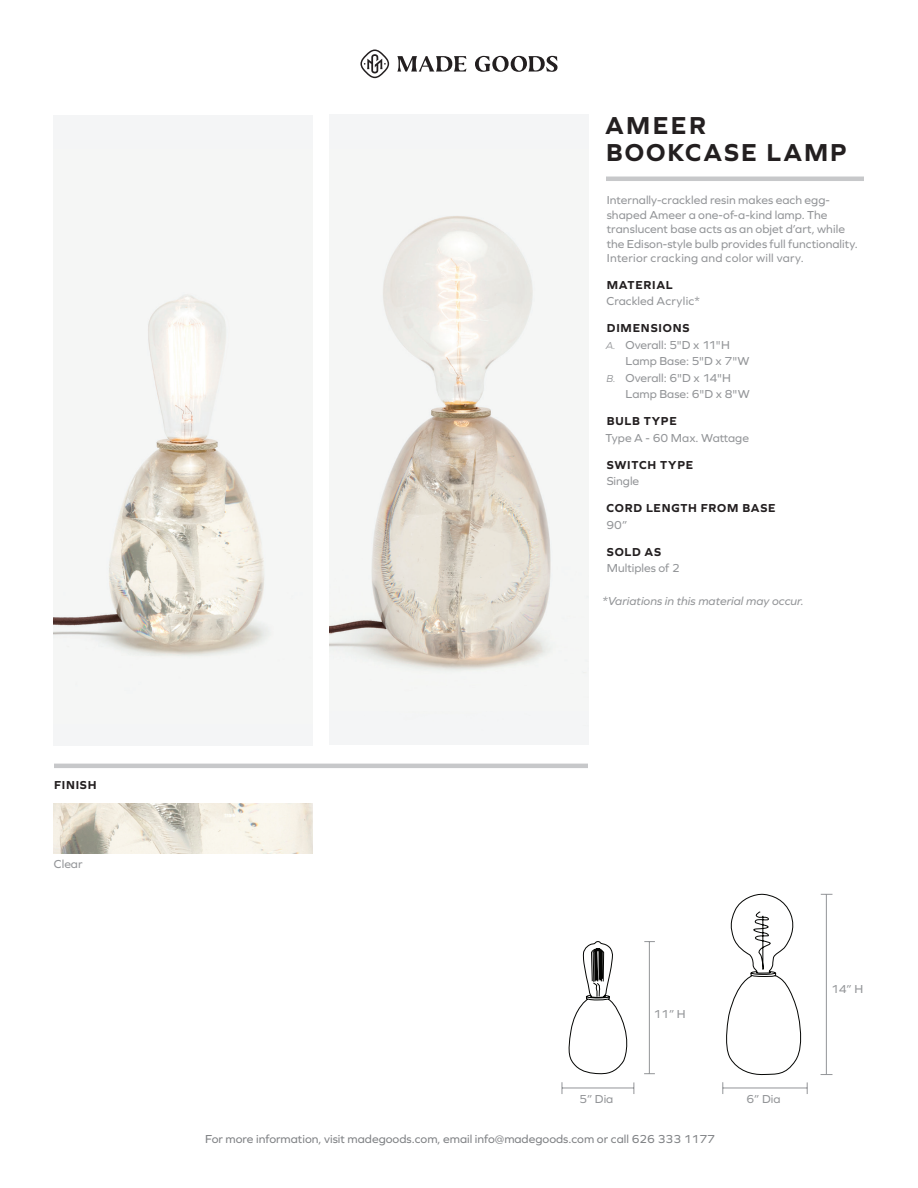
<style>
.page{position:relative;width:918px;height:1188px;background:#fff}
.page>*{position:absolute;margin:0;border:0;box-sizing:border-box;transform-origin:0 0}
.t1{font:700 25.5px/27px "Graphie";letter-spacing:.08em;color:#231f20}
.t2{font:12px/14.4px "Graphie";letter-spacing:.005em;color:#939598}
.t3{font:12px "Graphie";color:#808285}
.t4{font:700 12px "Graphie";letter-spacing:.06em;color:#231f20}
.t5{font:italic 12px "Graphie";color:#939598}
.s1{font-style:italic;font-size:10.5px}
</style>
<div class="page">
<svg style="left:397px;top:56px;width:161px;height:16px"></svg>
<svg style="left:360px;top:50px;width:29px;height:28px"></svg>
<img style="left:54px;top:148px;width:258px;height:546px">
<img style="left:330px;top:148px;width:258px;height:564px">
<hr style="left:562px;top:1088px;width:72px;height:1px;background:#939598">
<svg style="left:634px;top:1082px;width:1px;height:12px"></svg>
<hr style="left:649px;top:942px;width:1px;height:132px;background:#939598">
<hr style="left:54px;top:764px;width:534px;height:4px;background:#c7c8ca">
<hr style="left:606px;top:177px;width:258px;height:4px;background:#c7c8ca">
<img style="left:54px;top:803px;width:258px;height:50px">
<svg style="left:568px;top:941px;width:60px;height:134px"></svg>
<hr style="left:826px;top:894px;width:1px;height:181px;background:#939598">
<svg style="left:722px;top:894px;width:86px;height:200px"></svg>
<p class="t4" style="left:54px;top:778px;width:44px">FINISH</p>
<p class="t2" style="left:54px;top:856px;width:30px">Clear</p>
<h1 class="t1" style="left:605px;top:112px;width:243px">AMEER<br>BOOKCASE LAMP</h1>
<p class="t2" style="left:607px;top:193px;width:253px">Internally-crackled resin makes each egg&shy;shaped Ameer a one-of-a-kind lamp. The translucent base acts as an objet d’art, while the Edison-style bulb provides full functionality.<br>Interior cracking and color will vary.</p>
<p class="t4" style="left:607px;top:278px;width:67px">MATERIAL</p>
<p class="t2" style="left:607px;top:294px;width:95px">Crackled Acrylic*</p>
<p class="t4" style="left:607px;top:321px;width:84px">DIMENSIONS</p>
<p class="t2" style="left:606px;top:337px;width:126px"><span class="s1">A.</span> Overall: 5"D x 11"H</p>
<p class="t2" style="left:626px;top:354px;width:126px">Lamp Base: 5"D x 7"W</p>
<p class="t2" style="left:607px;top:370px;width:126px"><span class="s1">B.</span> Overall: 6"D x 14"H</p>
<p class="t2" style="left:626px;top:387px;width:126px">Lamp Base: 6"D x 8"W</p>
<p class="t4" style="left:607px;top:414px;width:71px">BULB TYPE</p>
<p class="t2" style="left:606px;top:430px;width:145px">Type A - 60 Max. Wattage</p>
<p class="t4" style="left:607px;top:458px;width:88px">SWITCH TYPE</p>
<p class="t2" style="left:607px;top:474px;width:34px">Single</p>
<p class="t4" style="left:607px;top:501px;width:171px">CORD LENGTH FROM BASE</p>
<p class="t2" style="left:607px;top:517px;width:22px">90”</p>
<p class="t4" style="left:607px;top:545px;width:56px">SOLD AS</p>
<p class="t2" style="left:607px;top:561px;width:75px">Multiples of 2</p>
<p class="t5" style="left:602px;top:594px;width:203px">*Variations in this material may occur.</p>
<p class="t2" style="left:579px;top:1092px;width:36px">5” Dia</p>
<p class="t2" style="left:653px;top:1006px;width:34px">11” H</p>
<p class="t3" style="left:205px;top:1132px;width:511px">For more information, visit madegoods.com, email info@madegoods.com or call 626 333 1177</p>
<p class="t2" style="left:746px;top:1092px;width:36px">6” Dia</p>
<p class="t2" style="left:831px;top:982px;width:34px">14” H</p>
</div>
